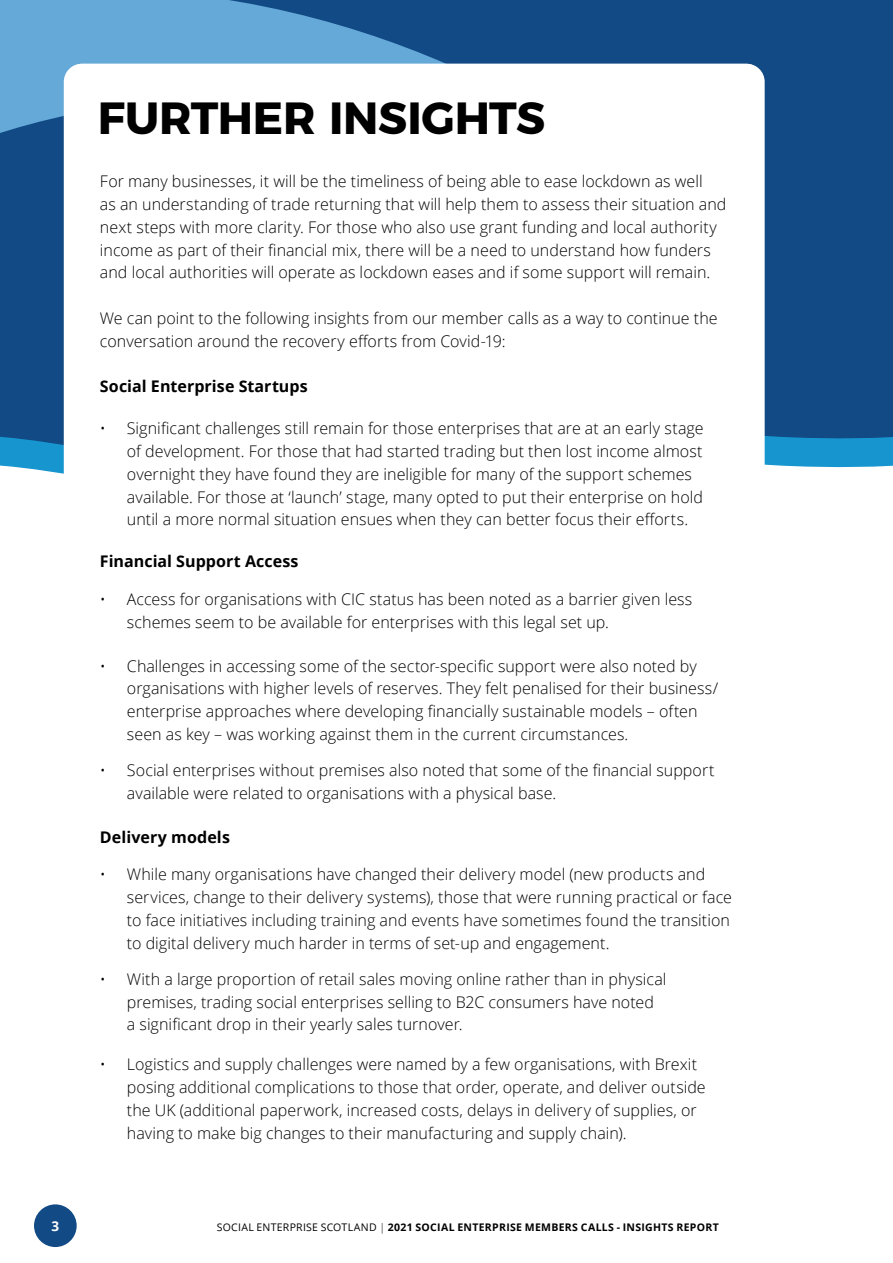
<style>
.page{position:relative;width:893px;height:1263px;background:#fff}
.page>*{position:absolute;margin:0;border:0;box-sizing:border-box;transform-origin:0 0}
.t1{font:700 45px "Montserrat";letter-spacing:-.005em;color:#000}
.t2{font:300 16.05px/22.8px "Open Sans";color:#000}
.t3{font:700 16.05px "Open Sans";letter-spacing:.005em;color:#000}
.t4{font:700 13.5px "Open Sans";color:#fff}
.t5{font:700 10.5px "Open Sans";letter-spacing:.03em;color:#000}
.s1{font-weight:400}
.s2{font-weight:300}
</style>
<div class="page">
<div style="left:34px;top:1204px;width:43px;height:43px;background:#114a84;border-radius:50%"></div>
<svg style="left:0;top:0;width:893px;height:474px;background:#16528b"></svg>
<svg style="left:0;top:0;width:638px;height:280px;background:#3a78ac"></svg>
<div style="left:65px;top:64px;width:700px;height:762px;background:#fff;border-radius:18px"></div>
<h1 class="t1" style="left:98px;top:81px;width:449px">FURTHER INSIGHTS</h1>
<p class="t2" style="left:100px;top:170px;width:628px">For many businesses, it will be the timeliness of being able to ease lockdown as well<br>as an understanding of trade returning that will help them to assess their situation and next steps with more clarity. For those who also use grant funding and local authority income as part of their financial mix, there will be a need to understand how funders and local authorities will operate as lockdown eases and if some support will remain.</p>
<p class="t2" style="left:100px;top:306px;width:619px">We can point to the following insights from our member calls as a way to continue the conversation around the recovery efforts from Covid-19:</p>
<p class="t3" style="left:100px;top:375px;width:209px">Social Enterprise Startups</p>
<p class="t2" style="left:127px;top:416px;width:578px;text-indent:-27px">• Significant challenges still remain for those enterprises that are at an early stage of development. For those that had started trading but then lost income almost overnight they have found they are ineligible for many of the support schemes available. For those at ‘launch’ stage, many opted to put their enterprise on hold until a more normal situation ensues when they can better focus their efforts.</p>
<p class="t3" style="left:100px;top:550px;width:200px">Financial Support Access</p>
<p class="t2" style="left:127px;top:587px;width:567px;text-indent:-27px">• Access for organisations with CIC status has been noted as a barrier given less schemes seem to be available for enterprises with this legal set up.</p>
<p class="t2" style="left:127px;top:654px;width:593px;text-indent:-27px">• Challenges in accessing some of the sector-specific support were also noted by organisations with higher levels of reserves. They felt penalised for their business/ enterprise approaches where developing financially sustainable models – often seen as key – was working against them in the current circumstances.</p>
<p class="t2" style="left:127px;top:758px;width:589px;text-indent:-27px">• Social enterprises without premises also noted that some of the financial support available were related to organisations with a physical base.</p>
<p class="t3" style="left:100px;top:825px;width:132px">Delivery models</p>
<p class="t2" style="left:127px;top:863px;width:606px;text-indent:-27px">• While many organisations have changed their delivery model (new products and services, change to their delivery systems), those that were running practical or face to face initiatives including training and events have sometimes found the transition to digital delivery much harder in terms of set-up and engagement.</p>
<p class="t2" style="left:127px;top:967px;width:541px;text-indent:-27px">• With a large proportion of retail sales moving online rather than in physical premises, trading social enterprises selling to B2C consumers have noted a significant drop in their yearly sales turnover.</p>
<p class="t2" style="left:127px;top:1053px;width:580px;text-indent:-27px">• Logistics and supply challenges were named by a few organisations, with Brexit posing additional complications to those that order, operate, and deliver outside the UK (additional paperwork, increased costs, delays in delivery of supplies, or having to make big changes to their manufacturing and supply chain).</p>
<p class="t4" style="left:51px;top:1216px;width:9px">3</p>
<p class="t5" style="left:217px;top:1219px;width:503px"><span class="s1">SOCIAL ENTERPRISE SCOTLAND</span> <span class="s2">|</span> 2021 SOCIAL ENTERPRISE MEMBERS CALLS - INSIGHTS REPORT</p>
</div>
